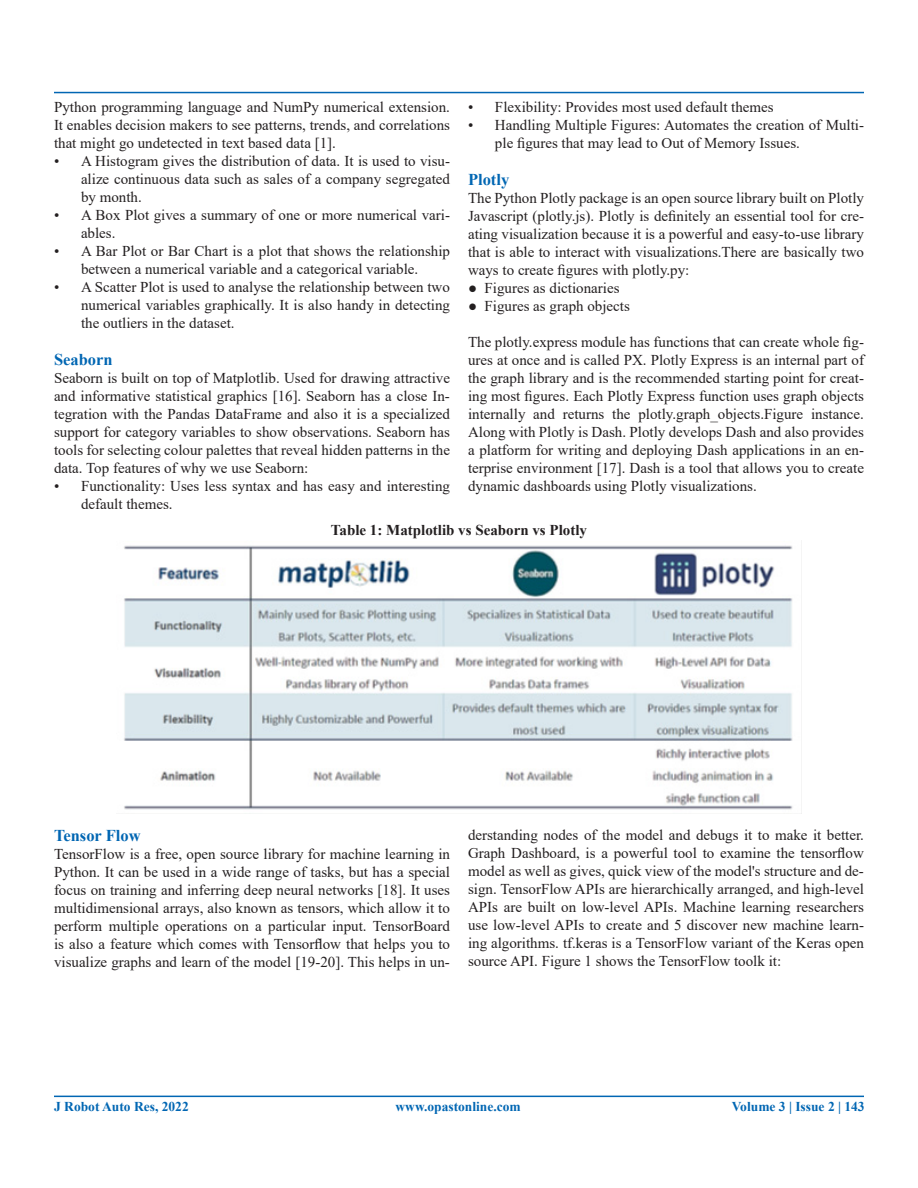
<style>
.page{position:relative;width:918px;height:1188px;background:#fff}
.page>*{position:absolute;margin:0;border:0;box-sizing:border-box;transform-origin:0 0}
.t1{font:700 16.5px "Times New Roman";color:#0166b3}
.t2{font:15px/18px "Times New Roman";color:#231f20;text-align:justify}
.t3{font:700 15px "Times New Roman";color:#231f20}
.t4{font:700 13.5px "Times New Roman";color:#0166b3}
</style>
<div class="page">
<hr style="left:54px;top:92px;width:810px;height:1px;background:#0166b3">
<hr style="left:54px;top:1096px;width:810px;height:1px;background:#0166b3">
<img style="left:124px;top:545px;width:669px;height:269px">
<p class="t2" style="left:54px;top:97px;width:398px">Python programming language and NumPy numerical extension.<br>It enables decision makers to see patterns, trends, and correlations that might go undetected in text based data [1].</p>
<p class="t2" style="left:81px;top:151px;width:371px;text-indent:-27px">• A Histogram gives the distribution of data. It is used to visu&shy;alize continuous data such as sales of a company segregated by month.</p>
<p class="t2" style="left:81px;top:205px;width:371px;text-indent:-27px">• A Box Plot gives a summary of one or more numerical vari&shy;ables.</p>
<p class="t2" style="left:54px;top:241px;width:398px;text-align:center">• A Bar Plot or Bar Chart is a plot that shows the relationship between a numerical variable and a categorical variable.</p>
<p class="t2" style="left:81px;top:277px;width:371px;text-indent:-27px">• A Scatter Plot is used to analyse the relationship between two numerical variables graphically. It is also handy in detecting the outliers in the dataset.</p>
<p class="t1" style="left:54px;top:348px;width:60px">Seaborn</p>
<p class="t2" style="left:54px;top:369px;width:398px">Seaborn is built on top of Matplotlib. Used for drawing attractive and informative statistical graphics [16]. Seaborn has a close In&shy;tegration with the Pandas DataFrame and also it is a specialized support for category variables to show observations. Seaborn has tools for selecting colour palettes that reveal hidden patterns in the data. Top features of why we use Seaborn:</p>
<p class="t2" style="left:81px;top:477px;width:371px;text-indent:-27px">• Functionality: Uses less syntax and has easy and interesting default themes.</p>
<p class="t2" style="left:468px;top:97px;width:307px">• Flexibility: Provides most used default themes</p>
<p class="t2" style="left:495px;top:115px;width:371px;text-indent:-27px">• Handling Multiple Figures: Automates the creation of Multi&shy;ple figures that may lead to Out of Memory Issues.</p>
<p class="t1" style="left:468px;top:168px;width:43px">Plotly</p>
<p class="t2" style="left:468px;top:189px;width:398px">The Python Plotly package is an open source library built on Plotly Javascript (plotly.js). Plotly is definitely an essential tool for cre&shy;ating visualization because it is a powerful and easy-to-use library that is able to interact with visualizations.There are basically two ways to create figures with plotly.py:</p>
<p class="t2" style="left:468px;top:279px;width:153px">● Figures as dictionaries</p>
<p class="t2" style="left:468px;top:297px;width:163px">● Figures as graph objects</p>
<p class="t2" style="left:468px;top:333px;width:398px">The plotly.express module has functions that can create whole fig&shy;ures at once and is called PX. Plotly Express is an internal part of the graph library and is the recommended starting point for creat&shy;ing most figures. Each Plotly Express function uses graph objects internally and returns the plotly.graph_objects.Figure instance.<br>Along with Plotly is Dash. Plotly develops Dash and also provides a platform for writing and deploying Dash applications in an en&shy;terprise environment [17]. Dash is a tool that allows you to create dynamic dashboards using Plotly visualizations.</p>
<p class="t3" style="left:331px;top:519px;width:258px">Table 1: Matplotlib vs Seaborn vs Plotly</p>
<p class="t1" style="left:54px;top:824px;width:88px">Tensor Flow</p>
<p class="t2" style="left:54px;top:844px;width:398px">TensorFlow is a free, open source library for machine learning in Python. It can be used in a wide range of tasks, but has a special focus on training and inferring deep neural networks [18]. It uses multidimensional arrays, also known as tensors, which allow it to perform multiple operations on a particular input. TensorBoard is also a feature which comes with Tensorflow that helps you to visualize graphs and learn of the model [19-20]. This helps in un-</p>
<p class="t2" style="left:468px;top:826px;width:398px">derstanding nodes of the model and debugs it to make it better.<br>Graph Dashboard, is a powerful tool to examine the tensorflow model as well as gives, quick view of the model's structure and de&shy;sign. TensorFlow APIs are hierarchically arranged, and high-level APIs are built on low-level APIs. Machine learning researchers use low-level APIs to create and 5 discover new machine learn&shy;ing algorithms. tf.keras is a TensorFlow variant of the Keras open source API. Figure 1 shows the TensorFlow toolk it:</p>
<p class="t4" style="left:54px;top:1096px;width:136px">J Robot Auto Res, 2022</p>
<p class="t4" style="left:396px;top:1096px;width:127px">www.opastonline.com</p>
<p class="t4" style="left:732px;top:1096px;width:134px">Volume 3 | Issue 2 | 143</p>
</div>
